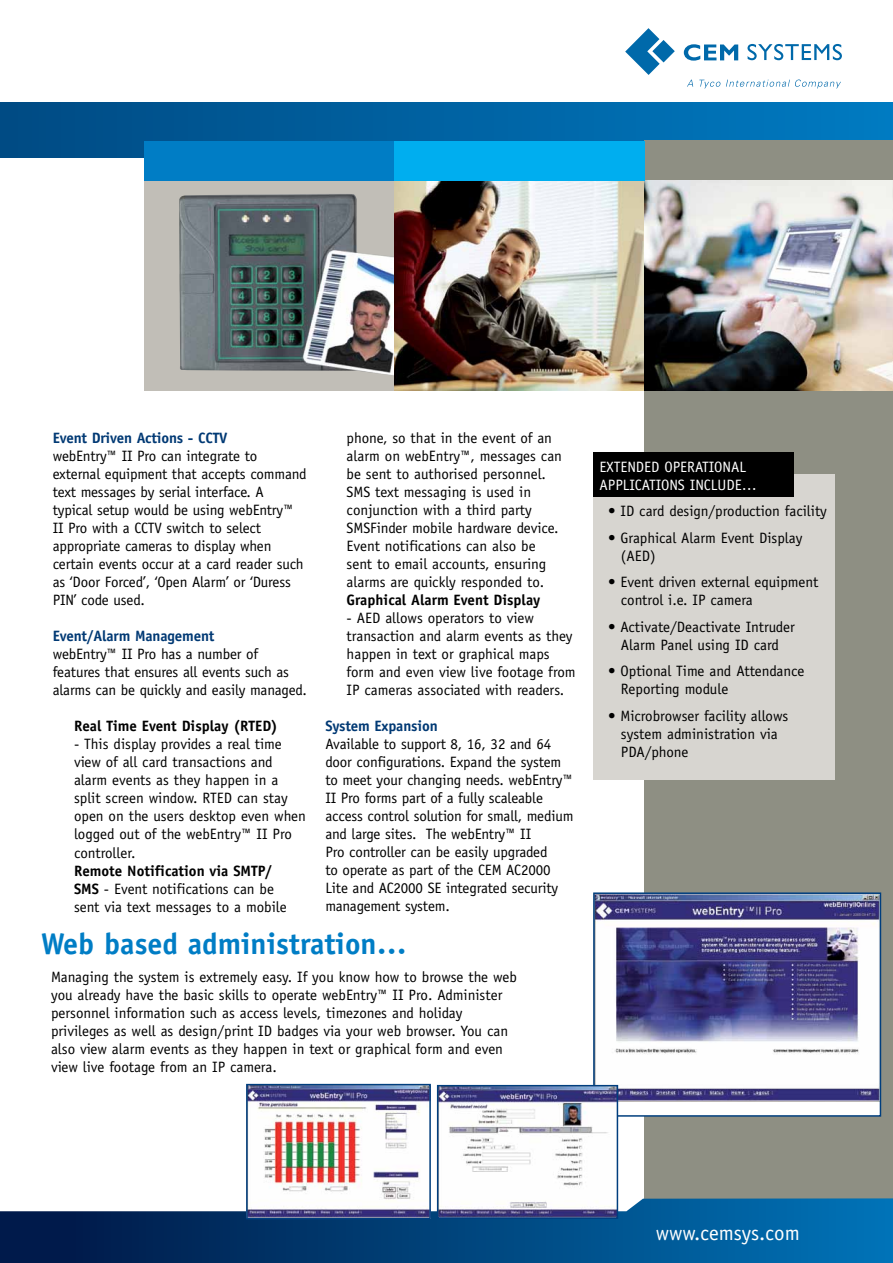
<style>
.page{position:relative;width:893px;height:1263px;background:#fff}
.page>*{position:absolute;margin:0;border:0;box-sizing:border-box;transform-origin:0 0}
.t1{font:700 30px "Officina Sans";color:#007dc5}
.t2{font:21px "Officina Sans";color:#fff}
.t3{font:15px/18px "Officina Sans";color:#000}
.t4{font:700 15px "Officina Sans";letter-spacing:-.01em;color:#003974}
.t5{font:700 15px "Officina Sans";color:#000}
.t6{font:15px "Officina Sans";color:#fff}
.s1{font-weight:700}
</style>
<div class="page">
<div style="left:0;top:102px;width:893px;height:56px;background:linear-gradient(to right,#004a84,#077cbf)"></div>
<div style="left:644px;top:141px;width:249px;height:1071px;background:#8e8f83"></div>
<div style="left:594px;top:893px;width:286px;height:223px;background:#fff"></div>
<img style="left:596px;top:895px;width:282px;height:207px">
<div style="left:593px;top:892px;width:288px;height:225px;border:2px solid #003e7e"></div>
<div style="left:144px;top:178px;width:250px;height:212px;background:#c1beb7"></div>
<img style="left:179px;top:194px;width:215px;height:182px">
<img style="left:394px;top:181px;width:250px;height:209px">
<img style="left:644px;top:180px;width:249px;height:210px">
<div style="left:144px;top:141px;width:250px;height:40px;background:#007dc5"></div>
<div style="left:394px;top:141px;width:250px;height:40px;background:#00aeef"></div>
<div style="left:593px;top:474px;width:242px;height:306px;background:#d7d5d0"></div>
<div style="left:593px;top:452px;width:201px;height:45px;background:#000"></div>
<svg style="left:0;top:1198px;width:893px;height:65px"></svg>
<img style="left:249px;top:1087px;width:179px;height:129px">
<div style="left:246px;top:1084px;width:185px;height:135px;border:2px solid #003e7e"></div>
<img style="left:440px;top:1088px;width:175px;height:128px">
<div style="left:437px;top:1085px;width:181px;height:134px;border:2px solid #003e7e"></div>
<svg style="left:747px;top:44px;width:95px;height:16px"></svg>
<svg style="left:684px;top:44px;width:54px;height:17px"></svg>
<svg style="left:625px;top:28px;width:50px;height:47px"></svg>
<svg style="left:687px;top:80px;width:6px;height:7px"></svg>
<svg style="left:699px;top:80px;width:142px;height:8px"></svg>
<p class="t4" style="left:53px;top:429px;width:176px">Event Driven Actions - CCTV</p>
<p class="t3" style="left:53px;top:447px;width:255px">webEntry™ II Pro can integrate to external equipment that accepts command text messages by serial interface. A typical setup would be using webEntry™ II Pro with a CCTV switch to select appropriate cameras to display when certain events occur at a card reader such as ‘Door Forced’, ‘Open Alarm’ or ‘Duress PIN’ code used.</p>
<p class="t4" style="left:53px;top:627px;width:163px">Event/Alarm Management</p>
<p class="t3" style="left:53px;top:645px;width:256px">webEntry™ II Pro has a number of features that ensures all events such as alarms can be quickly and easily managed.</p>
<p class="t5" style="left:74px;top:717px;width:205px">Real Time Event Display (RTED)</p>
<p class="t3" style="left:74px;top:735px;width:233px">- This display provides a real time view of all card transactions and alarm events as they happen in a split screen window. RTED can stay open on the users desktop even when logged out of the webEntry™ II Pro controller.</p>
<p class="t3" style="left:74px;top:861px;width:214px"><span class="s1">Remote Notification via SMTP/<br>SMS</span> - Event notifications can be sent via text messages to a mobile</p>
<p class="t3" style="left:347px;top:429px;width:217px">phone, so that in the event of an alarm on webEntry™, messages can be sent to authorised personnel.<br>SMS text messaging is used in conjunction with a third party<br>SMSFinder mobile hardware device.<br>Event notifications can also be sent to email accounts, ensuring alarms are quickly responded to.</p>
<p class="t5" style="left:347px;top:590px;width:195px">Graphical Alarm Event Display</p>
<p class="t3" style="left:347px;top:609px;width:231px">- AED allows operators to view transaction and alarm events as they happen in text or graphical maps form and even view live footage from IP cameras associated with readers.</p>
<p class="t4" style="left:325px;top:716px;width:114px">System Expansion</p>
<p class="t3" style="left:325px;top:735px;width:250px">Available to support 8, 16, 32 and 64 door configurations. Expand the system to meet your changing needs. webEntry™ II Pro forms part of a fully scaleable access control solution for small, medium and large sites. The webEntry™ II<br>Pro controller can be easily upgraded<br>to operate as part of the CEM AC2000<br>Lite and AC2000 SE integrated security management system.</p>
<h1 class="t1" style="left:41px;top:925px;width:367px">Web based administration…</h1>
<p class="t3" style="left:51px;top:968px;width:467px">Managing the system is extremely easy. If you know how to browse the web you already have the basic skills to operate webEntry™ II Pro. Administer personnel information such as access levels, timezones and holiday privileges as well as design/print ID badges via your web browser. You can also view alarm events as they happen in text or graphical form and even view live footage from an IP camera.</p>
<p class="t6" style="left:600px;top:458px;width:45px">Extended</p>
<p class="t6" style="left:664px;top:458px;width:17px">Opera</p>
<p class="t6" style="left:702px;top:458px;width:38px">tional</p>
<p class="t6" style="left:600px;top:476px;width:17px">Applica</p>
<p class="t6" style="left:649px;top:476px;width:64px">tions include</p>
<p class="t6" style="left:742px;top:476px;width:16px">…</p>
<p class="t3" style="left:608px;top:502px;width:220px">• ID card design/production facility</p>
<p class="t3" style="left:621px;top:528px;width:183px;text-indent:-13px">• Graphical Alarm Event Display (AED)</p>
<p class="t3" style="left:621px;top:573px;width:199px;text-indent:-13px">• Event driven external equipment control i.e. IP camera</p>
<p class="t3" style="left:608px;top:617px;width:188px;text-align:center">• Activate/Deactivate Intruder<br>Alarm Panel using ID card</p>
<p class="t3" style="left:621px;top:662px;width:185px;text-indent:-13px">• Optional Time and Attendance<br>Reporting module</p>
<p class="t3" style="left:621px;top:706px;width:169px;text-indent:-13px">• Microbrowser facility allows system administration via<br>PDA/phone</p>
<h2 class="t2" style="left:656px;top:1220px;width:145px">www.cemsys.com</h2>
</div>
